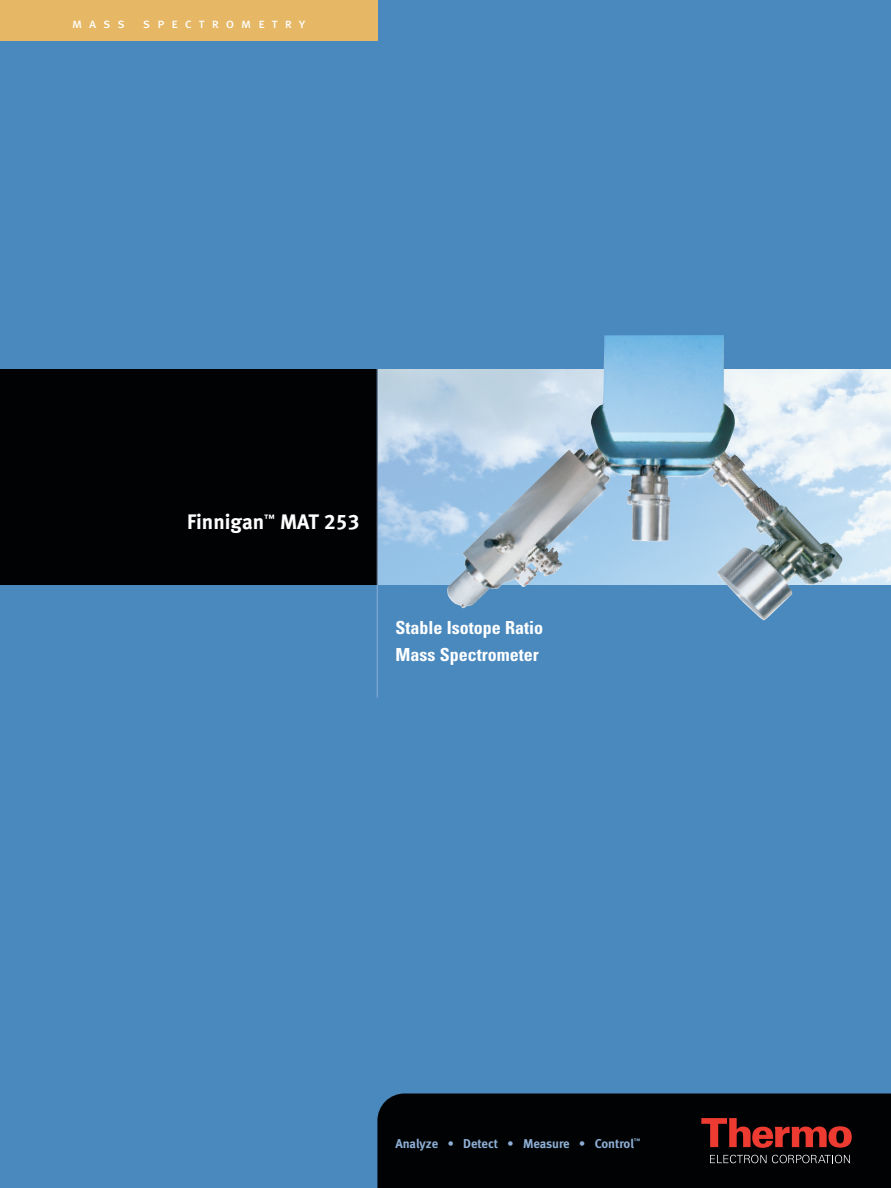
<style>
.page{position:relative;width:891px;height:1188px;background:#4a89be}
.page>*{position:absolute;margin:0;border:0;box-sizing:border-box;transform-origin:0 0}
.t1{font:21px "Meta Bold LF";color:#fff}
.t2{font:700 condensed 18px/27px "Univers";color:#fff}
.t3{font:13.5px "Meta Book LF Caps";letter-spacing:.515em;color:#fff}
.t4{font:12.75px "Meta Bold LF";letter-spacing:-.005em;color:#8dafd5}
</style>
<div class="page">
<img style="left:378px;top:369px;width:513px;height:216px">
<div style="left:0;top:369px;width:377px;height:216px;background:#010203"></div>
<div style="left:377px;top:1094px;width:514px;height:94px;background:#010203"></div>
<svg style="left:701px;top:1118px;width:151px;height:30px;background:#6b1b18"></svg>
<svg style="left:710px;top:1155px;width:140px;height:8px"></svg>
<hr style="left:377px;top:369px;width:1px;height:329px;background:#8dafd5">
<div style="left:0;top:0;width:377px;height:41px;background:#e6b866"></div>
<img style="left:447px;top:335px;width:396px;height:286px">
<p class="t3" style="left:72px;top:19px;width:54px">mass</p>
<p class="t3" style="left:143px;top:19px;width:164px">spectrometry</p>
<p class="t1" style="left:187px;top:515px;width:174px">Finnigan<sup>™</sup> MAT 253</p>
<p class="t2" style="left:395px;top:616px;width:149px">Stable Isotope Ratio<br>Mass Spectrometer</p>
<p class="t4" style="left:395px;top:1139px;width:247px">Analyze • Detect • Measure • Control<sup>™</sup></p>
</div>
